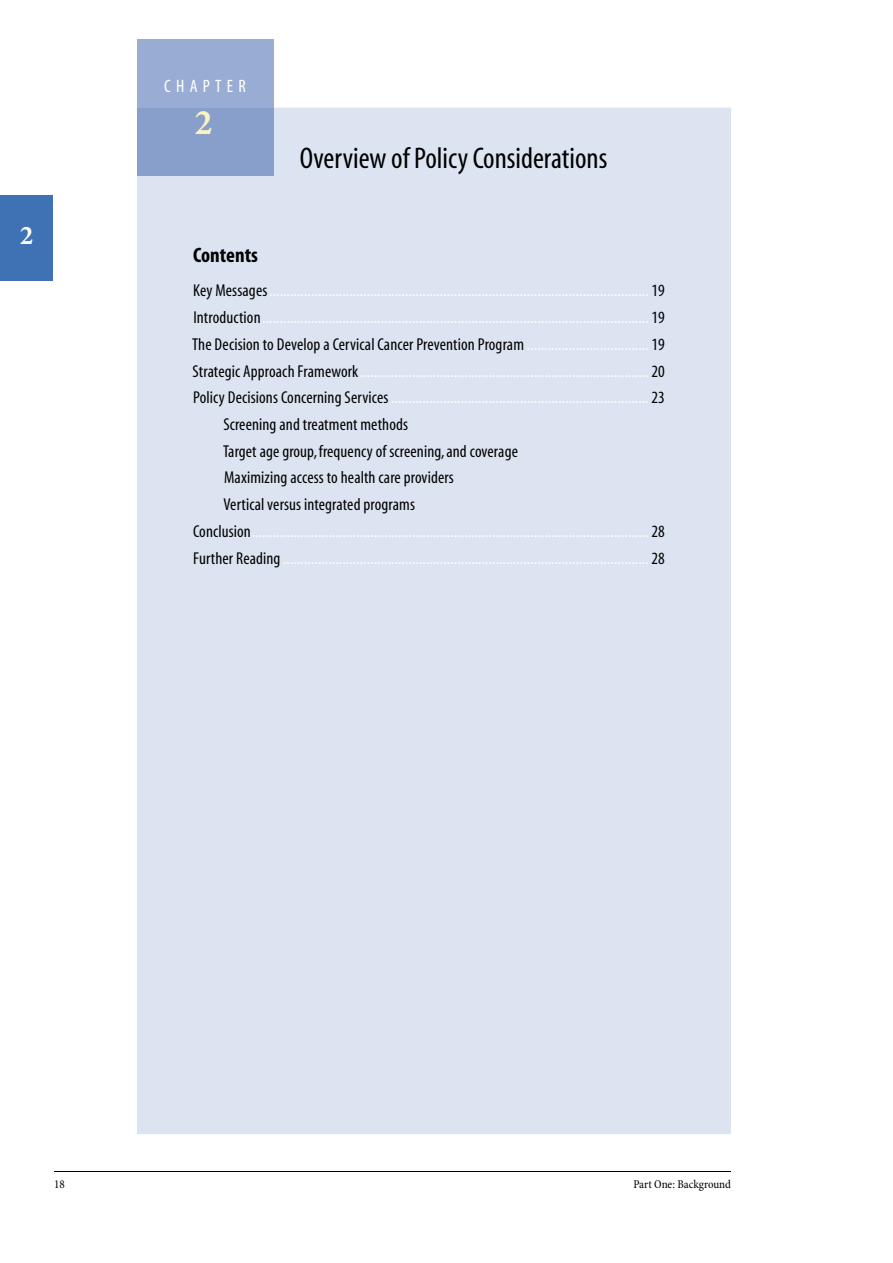
<style>
.page{position:relative;width:893px;height:1263px;background:#fff}
.page>*{position:absolute;margin:0;border:0;box-sizing:border-box;transform-origin:0 0}
.t1{font:700 36px "Minion Pro";color:#f9f3c0}
.t2{font:condensed 30px "Myriad";color:#000}
.t3{font:700 27px "Minion Pro";color:#fff}
.t4{font:700 condensed 21px "Myriad";color:#000}
.t5{font:condensed 18px "Myriad";letter-spacing:.29em;color:#fff}
.t6{font:condensed 17.25px "Myriad";letter-spacing:.01em;color:#fff}
.t7{font:condensed 17.25px "Myriad";letter-spacing:.01em;color:#000}
.t8{font:condensed 12px "Minion Pro";letter-spacing:-.005em;color:#000}
.s1{color:#000}
.s2{color:#fff}
</style>
<div class="page">
<hr style="left:54px;top:1171px;width:677px;height:1px;background:#000">
<div style="left:0;top:195px;width:53px;height:85px;background:#3e72b5"></div>
<div style="left:137px;top:108px;width:594px;height:1026px;background:#dce4f2"></div>
<div style="left:137px;top:39px;width:137px;height:69px;background:#99acd3"></div>
<div style="left:137px;top:108px;width:137px;height:68px;background:#889fcc"></div>
<h3 class="t3" style="left:20px;top:220px;width:15px">2</h3>
<p class="t5" style="left:164px;top:77px;width:83px">CHAPTER</p>
<h1 class="t1" style="left:194px;top:101px;width:19px">2</h1>
<h2 class="t2" style="left:300px;top:143px;width:309px">Overview of Policy Considerations</h2>
<p class="t4" style="left:193px;top:244px;width:66px">Contents</p>
<p class="t6" style="left:193px;top:282px;width:473px"><span class="s1">Key Messages</span>.............................................................................................................<span class="s1">19</span></p>
<p class="t6" style="left:193px;top:309px;width:473px"><span class="s1">Introduction</span>...............................................................................................................<span class="s1">19</span></p>
<p class="t7" style="left:192px;top:336px;width:474px">The Decision to Develop a Cervical Cancer Prevention Program <span class="s2">...................................</span>19</p>
<p class="t6" style="left:192px;top:362px;width:474px"><span class="s1">Strategic Approach Framework</span>...................................................................................<span class="s1">20</span></p>
<p class="t6" style="left:193px;top:389px;width:473px"><span class="s1">Policy Decisions Concerning Services</span> ..........................................................................<span class="s1">23</span></p>
<p class="t7" style="left:223px;top:416px;width:186px">Screening and treatment methods</p>
<p class="t7" style="left:223px;top:442px;width:296px">Target age group, frequency of screening, and coverage</p>
<p class="t7" style="left:224px;top:469px;width:231px">Maximizing access to health care providers</p>
<p class="t7" style="left:224px;top:496px;width:193px">Vertical versus integrated programs</p>
<p class="t6" style="left:193px;top:523px;width:473px"><span class="s1">Conclusion</span>..................................................................................................................<span class="s1">28</span></p>
<p class="t6" style="left:193px;top:549px;width:473px"><span class="s1">Further Reading</span>.........................................................................................................<span class="s1">28</span></p>
<p class="t8" style="left:54px;top:1177px;width:12px">18</p>
<p class="t8" style="left:633px;top:1177px;width:99px">Part One: Background</p>
</div>
